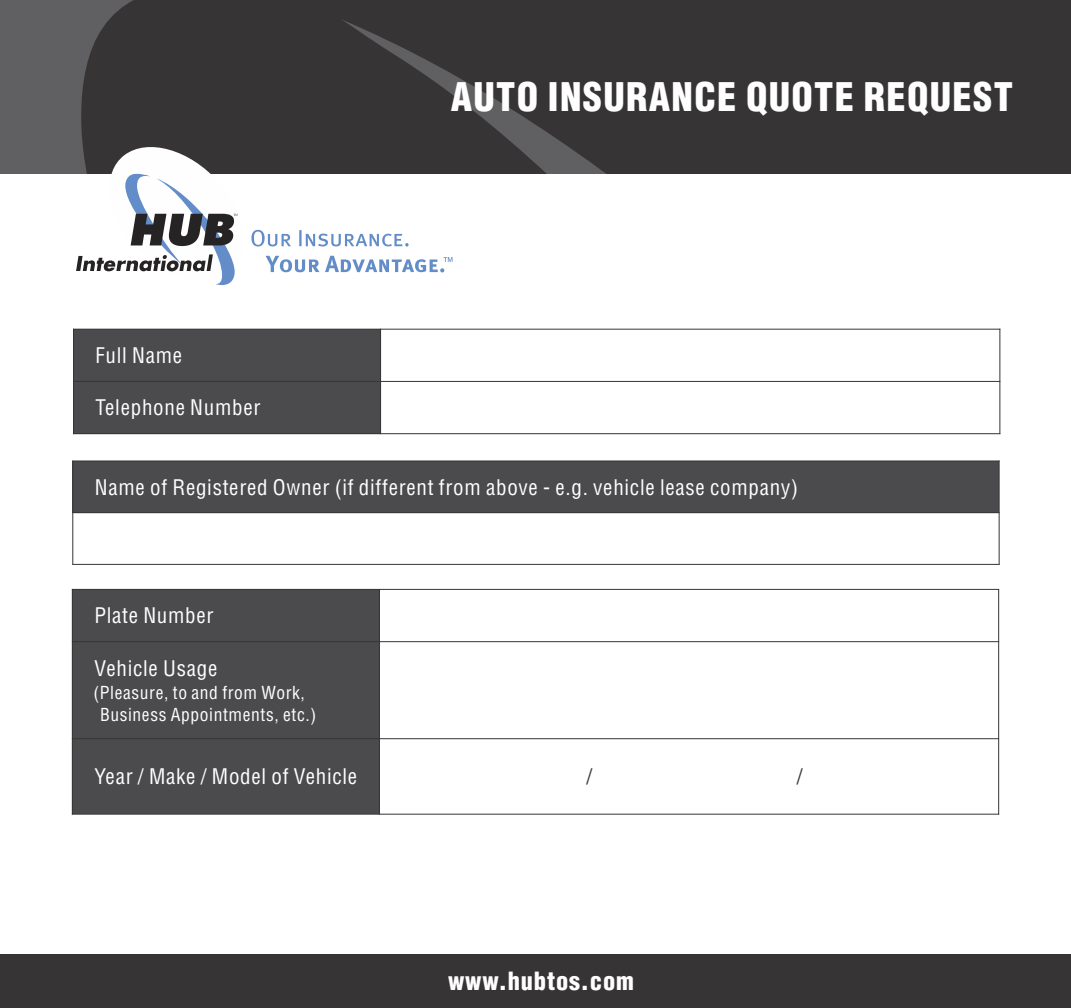
<style>
.page{position:relative;width:1071px;height:1008px;background:#fff}
.page>*{position:absolute;margin:0;border:0;box-sizing:border-box;transform-origin:0 0}
.t1{font:900 condensed 38.5px "Helvetica";letter-spacing:.035em;color:#fefefe}
.t2{font:900 condensed 24.5px "Helvetica";letter-spacing:.035em;color:#fefefe}
.t3{font:condensed 21px "Helvetica";letter-spacing:.035em;color:#fefefe}
.t4{font:condensed 21px "Helvetica";color:#373435}
.t5{font:condensed 17.5px/21.7px "Helvetica";letter-spacing:.035em;color:#fefefe}
</style>
<div class="page">
<div style="left:74px;top:329px;width:307px;height:52px;background:#4b4b4d"></div>
<div style="left:74px;top:381px;width:307px;height:53px;background:#4b4b4d"></div>
<hr style="left:73px;top:329px;width:1px;height:105px;background:#373435">
<hr style="left:380px;top:329px;width:1px;height:105px;background:#373435">
<hr style="left:999px;top:329px;width:1px;height:105px;background:#373435">
<hr style="left:73px;top:433px;width:927px;height:1px;background:#373435">
<hr style="left:73px;top:381px;width:927px;height:1px;background:#373435">
<hr style="left:73px;top:329px;width:927px;height:1px;background:#373435">
<div style="left:73px;top:461px;width:926px;height:52px;background:#4b4b4d"></div>
<hr style="left:72px;top:461px;width:1px;height:104px;background:#373435">
<hr style="left:999px;top:461px;width:1px;height:104px;background:#373435">
<hr style="left:72px;top:564px;width:928px;height:1px;background:#373435">
<hr style="left:72px;top:512px;width:928px;height:1px;background:#373435">
<hr style="left:72px;top:461px;width:928px;height:1px;background:#373435">
<div style="left:72px;top:589px;width:307px;height:53px;background:#4b4b4d"></div>
<div style="left:72px;top:642px;width:307px;height:97px;background:#4b4b4d"></div>
<div style="left:72px;top:739px;width:307px;height:75px;background:#4b4b4d"></div>
<hr style="left:72px;top:589px;width:1px;height:226px;background:#373435">
<hr style="left:379px;top:589px;width:1px;height:226px;background:#373435">
<hr style="left:998px;top:589px;width:1px;height:226px;background:#373435">
<hr style="left:72px;top:814px;width:927px;height:1px;background:#373435">
<hr style="left:72px;top:738px;width:927px;height:1px;background:#373435">
<hr style="left:72px;top:641px;width:927px;height:1px;background:#373435">
<hr style="left:72px;top:589px;width:927px;height:1px;background:#373435">
<svg style="left:0;top:0;width:1071px;height:174px;background:#3b393a"></svg>
<svg style="left:76px;top:138px;width:377px;height:147px"></svg>
<div style="left:0;top:954px;width:1071px;height:54px;background:#373435"></div>
<p class="t3" style="left:96px;top:347px;width:88px">Full Name</p>
<p class="t3" style="left:96px;top:400px;width:166px">Telephone Number</p>
<h1 class="t1" style="left:451px;top:82px;width:564px">AUTO INSURANCE QUOTE REQUEST</h1>
<p class="t3" style="left:95px;top:479px;width:705px">Name of Registered Owner (if different from above - e.g. vehicle lease company)</p>
<p class="t3" style="left:94px;top:608px;width:121px">Plate Number</p>
<p class="t3" style="left:94px;top:661px;width:124px">Vehicle Usage</p>
<p class="t5" style="left:100px;top:684px;width:218px;text-indent:-7px">(Pleasure, to and from Work,<br>Business Appointments, etc.)</p>
<p class="t3" style="left:94px;top:768px;width:264px">Year / Make / Model of Vehicle</p>
<p class="t4" style="left:586px;top:768px;width:7px">/</p>
<p class="t4" style="left:797px;top:768px;width:7px">/</p>
<p class="t2" style="left:448px;top:972px;width:187px">www.hubtos.com</p>
</div>
